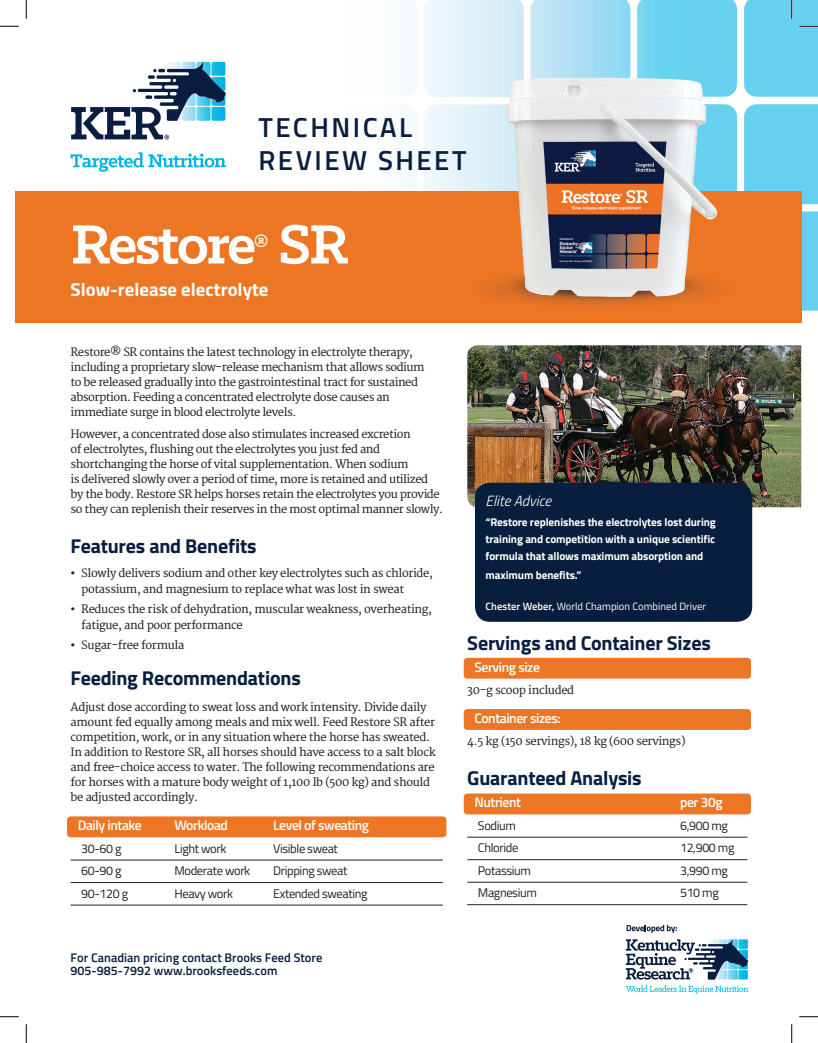
<style>
.page{position:relative;width:818px;height:1043px;background:#fff}
.page>*{position:absolute;margin:0;border:0;box-sizing:border-box;transform-origin:0 0}
.t1{font:700 62.5px "Klinic Slab";letter-spacing:-.04em;color:#fff}
.t2{font:600 27.5px/32.5px "Titillium";letter-spacing:.09em;color:#071e3f}
.t3{font:700 20px "Titillium";letter-spacing:-.01em;color:#071e3f}
.t4{font:700 18.75px "Titillium";color:#fff}
.t5{font:italic 300 14.75px "Titillium";color:#fff}
.t6{font:600 13.75px "Titillium";letter-spacing:-.03em;color:#fff}
.t7{font:12.5px "Titillium";letter-spacing:-.03em;color:#231f20}
.t8{font:600 12.5px/12.5px "Titillium";color:#071e3f}
.t9{font:11.25px/15px "Merriweather";letter-spacing:-.04em;color:#231f20}
.t10{font:700 11.25px/16.9px "Titillium";letter-spacing:-.01em;color:#fff;text-align:justify}
.t11{font:10.5px "Titillium";color:#fff}
.s1{font-size:36.38px}
.s2{font-weight:700}
.s3{font-weight:600}
</style>
<div class="page">
<img style="left:530px;top:0;width:100px;height:57px">
<img style="left:637px;top:0;width:100px;height:57px">
<div style="left:744px;top:0;width:74px;height:97px;background:#66d1ee"></div>
<div style="left:747px;top:104px;width:71px;height:100px;background:#66d1ee"></div>
<div style="left:802px;top:211px;width:16px;height:99px;background:#66d1ee"></div>
<div style="left:16px;top:191px;width:786px;height:132px;background:#ed7625"></div>
<svg style="left:626px;top:985px;width:122px;height:8px"></svg>
<svg style="left:626px;top:939px;width:122px;height:40px"></svg>
<svg style="left:626px;top:924px;width:50px;height:9px"></svg>
<svg style="left:71px;top:152px;width:155px;height:20px"></svg>
<svg style="left:71px;top:62px;width:155px;height:77px"></svg>
<div style="left:67px;top:816px;width:379px;height:21px;background:#ed7625;border-radius:4px"></div>
<hr style="left:71px;top:859px;width:372px;height:1px;background:#231f20">
<hr style="left:71px;top:882px;width:372px;height:1px;background:#231f20">
<hr style="left:71px;top:904px;width:372px;height:1px;background:#231f20">
<img style="left:473px;top:57px;width:274px;height:249px">
<img style="left:467px;top:345px;width:334px;height:162px">
<div style="left:463px;top:658px;width:288px;height:20px;background:#ed7625;border-radius:4px"></div>
<div style="left:463px;top:709px;width:288px;height:21px;background:#ed7625;border-radius:4px"></div>
<div style="left:463px;top:793px;width:288px;height:21px;background:#ed7625;border-radius:4px"></div>
<hr style="left:467px;top:837px;width:280px;height:1px;background:#231f20">
<hr style="left:467px;top:859px;width:280px;height:1px;background:#231f20">
<hr style="left:467px;top:882px;width:280px;height:1px;background:#231f20">
<hr style="left:467px;top:904px;width:280px;height:1px;background:#231f20">
<div style="left:475px;top:483px;width:277px;height:139px;background:#071e3f;border-radius:15px"></div>
<svg style="left:0;top:25px;width:19px;height:2px"></svg>
<svg style="left:799px;top:25px;width:19px;height:2px"></svg>
<svg style="left:0;top:1016px;width:19px;height:1px"></svg>
<svg style="left:799px;top:1016px;width:19px;height:1px"></svg>
<svg style="left:25px;top:0;width:2px;height:19px"></svg>
<svg style="left:25px;top:1024px;width:2px;height:18px"></svg>
<svg style="left:790px;top:0;width:2px;height:19px"></svg>
<svg style="left:791px;top:1024px;width:1px;height:18px"></svg>
<h2 class="t2" style="left:258px;top:110px;width:209px">TECHNICAL<br>REVIEW SHEET</h2>
<h1 class="t1" style="left:71px;top:203px;width:280px">Restore<span class="s1">®</span> SR</h1>
<h3 class="t4" style="left:71px;top:275px;width:199px">Slow-release electrolyte</h3>
<p class="t9" style="left:71px;top:345px;width:355px">Restore® SR contains the latest technology in electrolyte therapy, including a proprietary slow-release mechanism that allows sodium to be released gradually into the gastrointestinal tract for sustained absorption. Feeding a concentrated electrolyte dose causes an immediate surge in blood electrolyte levels.</p>
<p class="t9" style="left:71px;top:427px;width:374px">However, a concentrated dose also stimulates increased excretion<br>of electrolytes, flushing out the electrolytes you just fed and shortchanging the horse of vital supplementation. When sodium<br>is delivered slowly over a period of time, more is retained and utilized by the body. Restore SR helps horses retain the electrolytes you provide so they can replenish their reserves in the most optimal manner slowly.</p>
<h3 class="t3" style="left:71px;top:531px;width:187px">Features and Benefits</h3>
<p class="t9" style="left:81px;top:565px;width:353px;line-height:16.2px;text-indent:-11px"><span class="s2">•</span> Slowly delivers sodium and other key electrolytes such as chloride, potassium, and magnesium to replace what was lost in sweat</p>
<p class="t9" style="left:81px;top:601px;width:352px;line-height:16.2px;text-indent:-11px"><span class="s2">•</span> Reduces the risk of dehydration, muscular weakness, overheating, fatigue, and poor performance</p>
<p class="t9" style="left:71px;top:637px;width:115px"><span class="s2">•</span> Sugar-free formula</p>
<h3 class="t3" style="left:71px;top:663px;width:232px">Feeding Recommendations</h3>
<p class="t9" style="left:71px;top:700px;width:366px">Adjust dose according to sweat loss and work intensity. Divide daily amount fed equally among meals and mix well. Feed Restore SR after competition, work, or in any situation where the horse has sweated.<br>In addition to Restore SR, all horses should have access to a salt block and free-choice access to water. The following recommendations are for horses with a mature body weight of 1,100 lb (500 kg) and should be adjusted accordingly.</p>
<p class="t6" style="left:78px;top:815px;width:66px">Daily intake</p>
<p class="t6" style="left:174px;top:815px;width:55px">Workload</p>
<p class="t6" style="left:273px;top:815px;width:97px">Level of sweating</p>
<p class="t7" style="left:81px;top:839px;width:42px">30-60 g</p>
<p class="t7" style="left:174px;top:839px;width:53px">Light work</p>
<p class="t7" style="left:273px;top:839px;width:66px">Visible sweat</p>
<p class="t7" style="left:81px;top:861px;width:42px">60-90 g</p>
<p class="t7" style="left:174px;top:861px;width:77px">Moderate work</p>
<p class="t7" style="left:273px;top:861px;width:76px">Dripping sweat</p>
<p class="t7" style="left:81px;top:884px;width:49px">90-120 g</p>
<p class="t7" style="left:174px;top:884px;width:60px">Heavy work</p>
<p class="t7" style="left:273px;top:884px;width:96px">Extended sweating</p>
<p class="t8" style="left:71px;top:951px;width:253px">For Canadian pricing contact Brooks Feed Store<br>905-985-7992 www.brooksfeeds.com</p>
<h3 class="t5" style="left:485px;top:490px;width:67px">Elite Advice</h3>
<p class="t10" style="left:485px;top:513px;width:232px">“Restore replenishes the electrolytes lost during training and competition with a unique scientific formula that allows maximum absorption and</p>
<p class="t10" style="left:485px;top:566px;width:97px">maximum benefits.”</p>
<p class="t11" style="left:485px;top:598px;width:222px"><span class="s3">Chester Weber,</span> World Champion Combined Driver</p>
<h3 class="t3" style="left:467px;top:627px;width:245px">Servings and Container Sizes</h3>
<p class="t6" style="left:474px;top:656px;width:67px">Serving size</p>
<p class="t9" style="left:467px;top:682px;width:108px">30-g scoop included</p>
<p class="t6" style="left:474px;top:707px;width:88px">Container sizes:</p>
<p class="t9" style="left:467px;top:734px;width:220px">4.5 kg (150 servings), 18 kg (600 servings)</p>
<h3 class="t3" style="left:467px;top:763px;width:176px">Guaranteed Analysis</h3>
<p class="t6" style="left:474px;top:792px;width:48px">Nutrient</p>
<p class="t6" style="left:680px;top:792px;width:44px">per 30g</p>
<p class="t7" style="left:478px;top:816px;width:39px">Sodium</p>
<p class="t7" style="left:680px;top:816px;width:49px">6,900 mg</p>
<p class="t7" style="left:478px;top:838px;width:42px">Chloride</p>
<p class="t7" style="left:680px;top:838px;width:56px">12,900 mg</p>
<p class="t7" style="left:478px;top:861px;width:55px">Potassium</p>
<p class="t7" style="left:680px;top:861px;width:49px">3,990 mg</p>
<p class="t7" style="left:478px;top:883px;width:60px">Magnesium</p>
<p class="t7" style="left:680px;top:883px;width:40px">510 mg</p>
</div>
